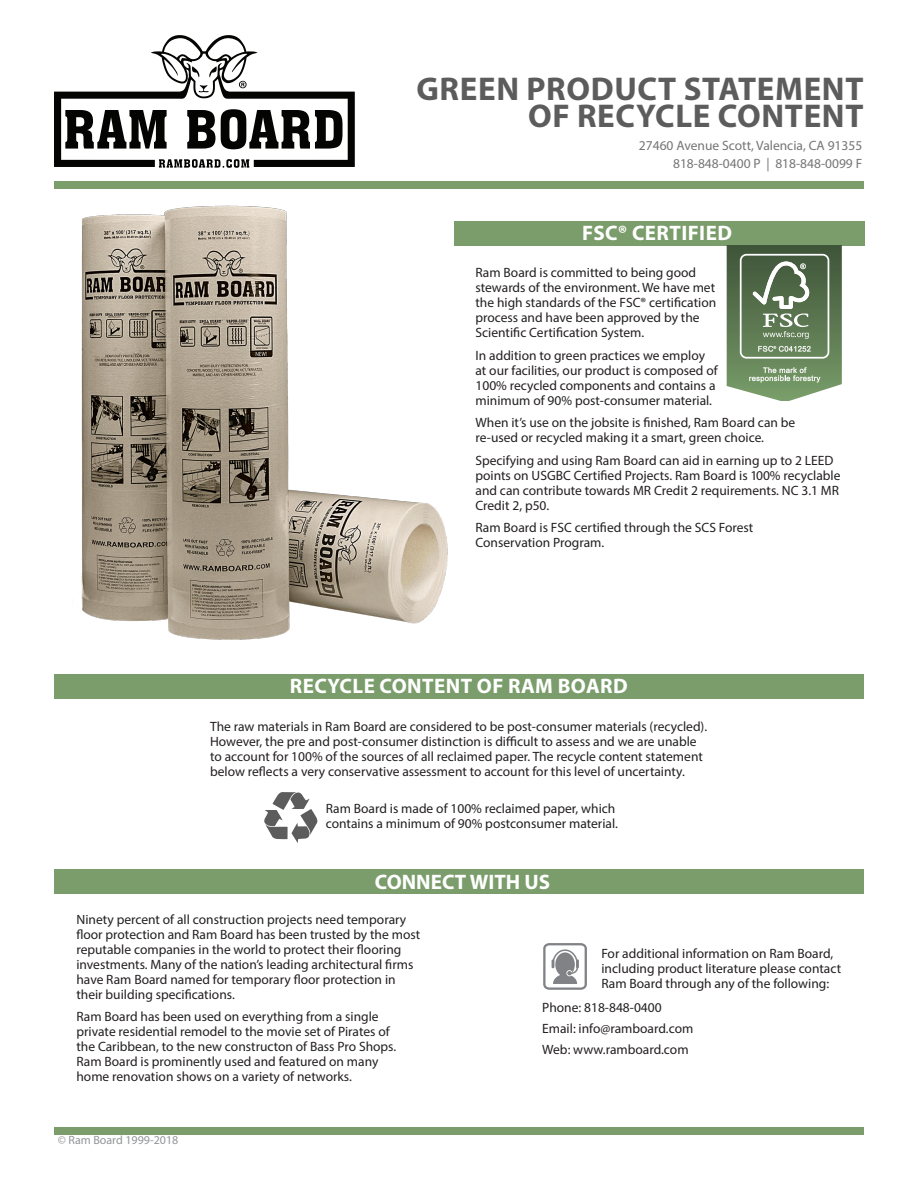
<style>
.page{position:relative;width:918px;height:1188px;background:#fff}
.page>*{position:absolute;margin:0;border:0;box-sizing:border-box;transform-origin:0 0}
.t1{font:700 33px/27px "Myriad Pro";letter-spacing:.02em;color:#5c5c5c;text-align:right}
.t2{font:700 21px "Myriad Pro";letter-spacing:.02em;color:#fff}
.t3{font:700 21px "Myriad Pro";color:#fff}
.t4{font:13.5px/15px "Myriad Pro";color:#231f20}
.t5{font:13.5px "Myriad Pro";color:#767575}
.t6{font:12px "Myriad Pro";color:#939598}
</style>
<div class="page">
<div style="left:454px;top:221px;width:411px;height:24px;background:#7a9d6b"></div>
<div style="left:54px;top:1127px;width:810px;height:8px;background:#7a9d6b"></div>
<div style="left:54px;top:675px;width:810px;height:24px;background:#7a9d6b"></div>
<div style="left:54px;top:181px;width:810px;height:8px;background:#7a9d6b"></div>
<svg style="left:54px;top:35px;width:301px;height:133px"></svg>
<svg style="left:264px;top:792px;width:54px;height:51px"></svg>
<svg style="left:727px;top:245px;width:115px;height:156px;background:#748b6b"></svg>
<div style="left:54px;top:870px;width:810px;height:24px;background:#7a9d6b"></div>
<svg style="left:543px;top:943px;width:44px;height:47px"></svg>
<img style="left:81px;top:205px;width:393px;height:435px">
<p class="t1" style="left:416px;top:74px;width:449px">GREEN PRODUCT STATEMENT<br>OF RECYCLE CONTENT</p>
<p class="t5" style="left:639px;top:138px;width:225px">27460 Avenue Scott, Valencia, CA 91355</p>
<p class="t5" style="left:673px;top:156px;width:191px">818-848-0400 P | 818-848-0099 F</p>
<p class="t2" style="left:582px;top:219px;width:151px">FSC® CERTIFIED</p>
<p class="t4" style="left:476px;top:265px;width:242px">Ram Board is committed to being good stewards of the environment. We have met the high standards of the FSC® certification process and have been approved by the Scientific Certification System.</p>
<p class="t4" style="left:476px;top:347px;width:244px">In addition to green practices we employ at our facilities, our product is composed of 100% recycled components and contains a minimum of 90% post-consumer material.</p>
<p class="t4" style="left:476px;top:415px;width:321px">When it’s use on the jobsite is finished, Ram Board can be re-used or recycled making it a smart, green choice.</p>
<p class="t4" style="left:476px;top:452px;width:366px">Specifying and using Ram Board can aid in earning up to 2 LEED points on USGBC Certified Projects. Ram Board is 100% recyclable and can contribute towards MR Credit 2 requirements. NC 3.1 MR Credit 2, p50.</p>
<p class="t4" style="left:476px;top:520px;width:279px">Ram Board is FSC certified through the SCS Forest<br>Conservation Program.</p>
<p class="t2" style="left:290px;top:673px;width:339px">RECYCLE CONTENT OF RAM BOARD</p>
<p class="t4" style="left:210px;top:719px;width:499px">The raw materials in Ram Board are considered to be post-consumer materials (recycled).<br>However, the pre and post-consumer distinction is difficult to assess and we are unable to account for 100% of the sources of all reclaimed paper. The recycle content statement below reflects a very conservative assessment to account for this level of uncertainty.</p>
<p class="t4" style="left:326px;top:801px;width:294px">Ram Board is made of 100% reclaimed paper, which contains a minimum of 90% postconsumer material.</p>
<p class="t3" style="left:375px;top:868px;width:177px">CONNECT WITH US</p>
<p class="t4" style="left:76px;top:911px;width:345px">Ninety percent of all construction projects need temporary floor protection and Ram Board has been trusted by the most reputable companies in the world to protect their flooring investments. Many of the nation’s leading architectural firms have Ram Board named for temporary floor protection in their building specifications.</p>
<p class="t4" style="left:76px;top:1009px;width:321px">Ram Board has been used on everything from a single private residential remodel to the movie set of Pirates of the Caribbean, to the new constructon of Bass Pro Shops.<br>Ram Board is prominently used and featured on many home renovation shows on a variety of networks.</p>
<p class="t4" style="left:601px;top:945px;width:241px">For additional information on Ram Board, including product literature please contact<br>Ram Board through any of the following:</p>
<p class="t4" style="left:542px;top:999px;width:121px">Phone: 818-848-0400</p>
<p class="t4" style="left:542px;top:1020px;width:153px">Email: info@ramboard.com</p>
<p class="t4" style="left:542px;top:1041px;width:148px">Web: www.ramboard.com</p>
<p class="t6" style="left:58px;top:1133px;width:122px">© Ram Board 1999-2018</p>
</div>
